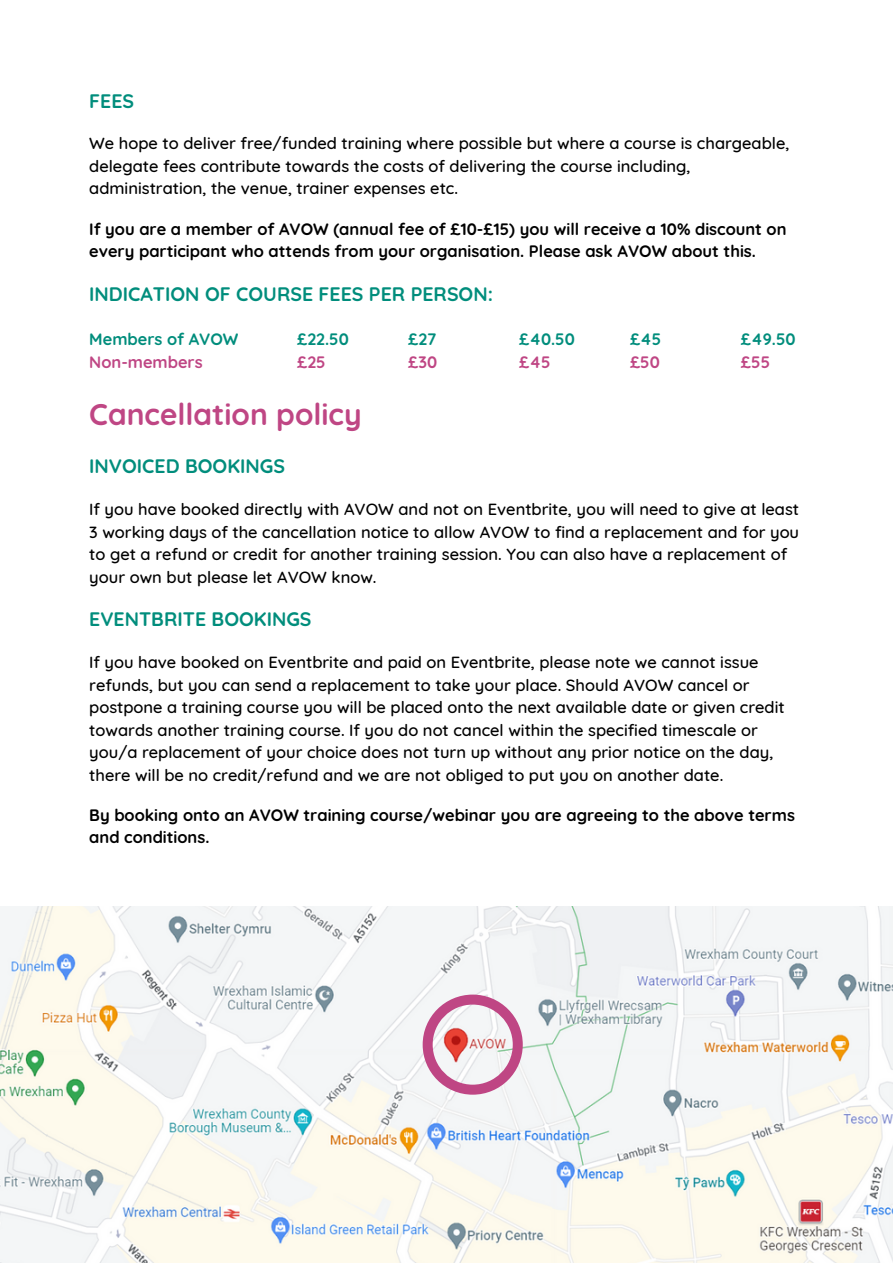
<style>
.page{position:relative;width:893px;height:1264px;background:#fff}
.page>*{position:absolute;margin:0;border:0;box-sizing:border-box;transform-origin:0 0}
.t1{font:700 30px "Quicksand";color:#bf4684}
.t2{font:700 19.5px "Quicksand";color:#008d7c}
.t3{font:500 16.5px/22.5px "Quicksand";color:#000}
.t4{font:700 16.5px/22.5px "Quicksand";color:#000}
.t5{font:700 16.5px "Quicksand";color:#008d7c}
.t6{font:700 16.5px "Quicksand";color:#bf4684}
</style>
<div class="page">
<img style="left:0;top:906px;width:892px;height:356px">
<svg style="left:422px;top:994px;width:100px;height:100px"></svg>
<p class="t2" style="left:89px;top:88px;width:46px">FEES</p>
<p class="t3" style="left:89px;top:132px;width:701px">We hope to deliver free/funded training where possible but where a course is chargeable, delegate fees contribute towards the costs of delivering the course including, administration, the venue, trainer expenses etc.</p>
<p class="t4" style="left:89px;top:217px;width:698px">If you are a member of AVOW (annual fee of £10-£15) you will receive a 10% discount on every participant who attends from your organisation. Please ask AVOW about this.</p>
<p class="t2" style="left:89px;top:281px;width:405px">INDICATION OF COURSE FEES PER PERSON:</p>
<p class="t5" style="left:89px;top:329px;width:151px">Members of AVOW</p>
<p class="t6" style="left:89px;top:351px;width:115px">Non-members</p>
<p class="t5" style="left:741px;top:329px;width:56px">£49.50</p>
<p class="t6" style="left:741px;top:351px;width:31px">£55</p>
<p class="t5" style="left:297px;top:329px;width:53px">£22.50</p>
<p class="t6" style="left:297px;top:351px;width:30px">£25</p>
<p class="t5" style="left:408px;top:329px;width:30px">£27</p>
<p class="t6" style="left:408px;top:351px;width:30px">£30</p>
<p class="t5" style="left:519px;top:329px;width:57px">£40.50</p>
<p class="t6" style="left:519px;top:351px;width:33px">£45</p>
<p class="t5" style="left:630px;top:329px;width:33px">£45</p>
<p class="t6" style="left:630px;top:351px;width:31px">£50</p>
<h1 class="t1" style="left:89px;top:395px;width:274px">Cancellation policy</h1>
<p class="t2" style="left:89px;top:454px;width:197px">INVOICED BOOKINGS</p>
<p class="t3" style="left:89px;top:497px;width:711px">If you have booked directly with AVOW and not on Eventbrite, you will need to give at least 3 working days of the cancellation notice to allow AVOW to find a replacement and for you to get a refund or credit for another training session. You can also have a replacement of your own but please let AVOW know.</p>
<p class="t2" style="left:89px;top:607px;width:224px">EVENTBRITE BOOKINGS</p>
<p class="t3" style="left:89px;top:650px;width:697px">If you have booked on Eventbrite and paid on Eventbrite, please note we cannot issue refunds, but you can send a replacement to take your place. Should AVOW cancel or postpone a training course you will be placed onto the next available date or given credit towards another training course. If you do not cancel within the specified timescale or you/a replacement of your choice does not turn up without any prior notice on the day, there will be no credit/refund and we are not obliged to put you on another date.</p>
<p class="t4" style="left:89px;top:803px;width:707px">By booking onto an AVOW training course/webinar you are agreeing to the above terms and conditions.</p>
</div>
